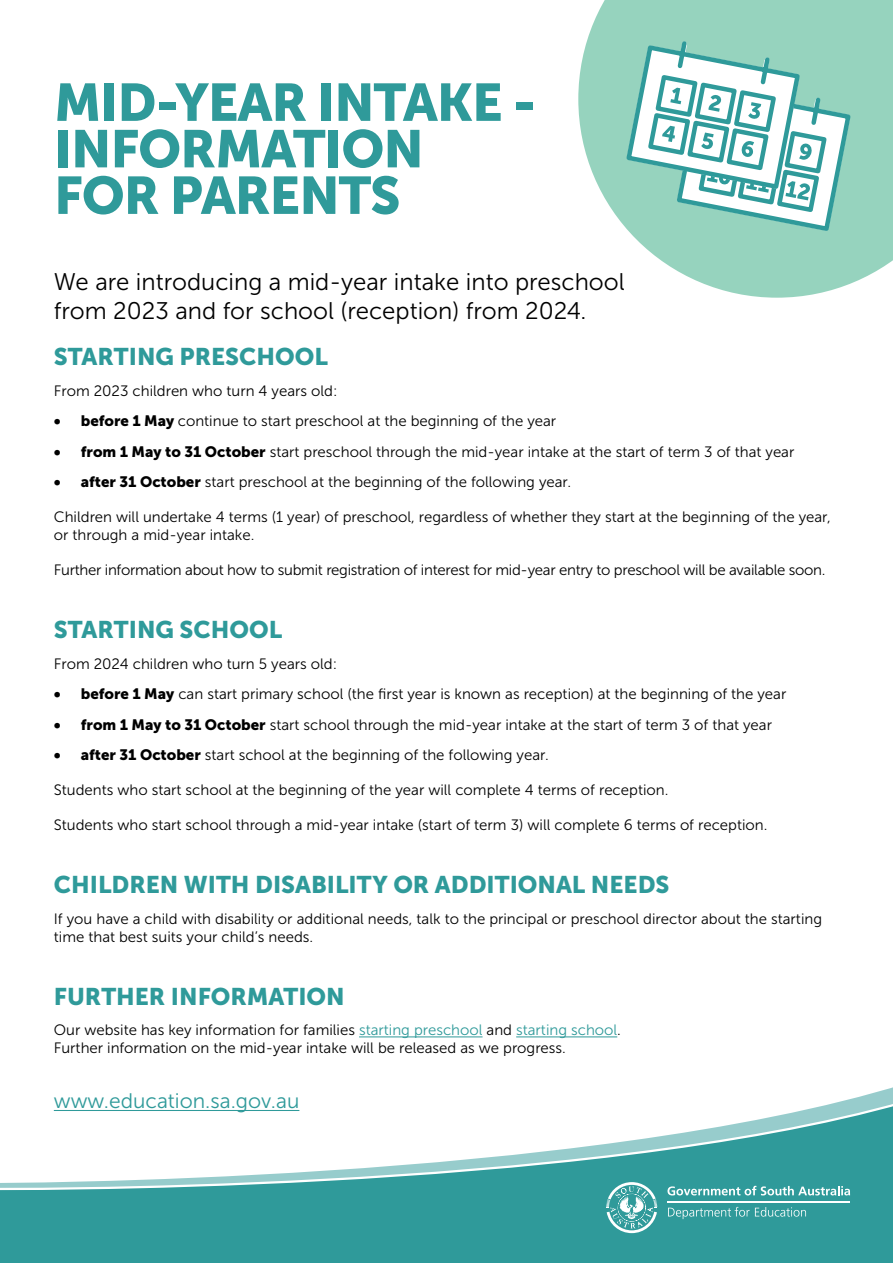
<style>
.page{position:relative;width:893px;height:1263px;background:#fff}
.page>*{position:absolute;margin:0;border:0;box-sizing:border-box;transform-origin:0 0}
.t1{font:52.5px/46.5px "Museo Sans 900";letter-spacing:-.02em;color:#2f9a9a}
.t2{font:24px "Museo Sans 900";color:#2f9a9a}
.t3{font:24px/28.8px "Museo Sans 300";color:#000}
.t4{font:21px "Museo Sans 300";color:#2f9a9a}
.t5{font:15px/18px "Museo Sans 300";color:#000}
.t6{font:15px "Museo Sans 300";letter-spacing:-.02em;color:#000}
.s1{font-family:"Museo Sans 900"}
.s2{color:#2f9a9a}
</style>
<div class="page">
<svg style="left:578px;top:0;width:315px;height:298px;fill:#96d3be"></svg>
<div style="left:0;top:1194px;width:893px;height:69px;background:#2f9a9a"></div>
<svg style="left:0;top:1099px;width:893px;height:95px"></svg>
<svg style="left:668px;top:1207px;width:138px;height:12px;background:#52aaaa"></svg>
<hr style="left:667px;top:1201px;width:183px;height:2px;background:#fff">
<svg style="left:667px;top:1186px;width:183px;height:9px"></svg>
<svg style="left:606px;top:1182px;width:51px;height:51px"></svg>
<hr style="left:359px;top:1036px;width:124px;height:1px;background:#2f9a9a">
<hr style="left:516px;top:1036px;width:101px;height:1px;background:#2f9a9a">
<hr style="left:54px;top:1110px;width:245px;height:1px;background:#2f9a9a">
<svg style="left:623px;top:38px;width:230px;height:196px"></svg>
<h1 class="t1" style="left:54px;top:79px;width:484px">MID-YEAR INTAKE -<br>INFORMATION<br>FOR PARENTS</h1>
<h2 class="t3" style="left:54px;top:268px;width:572px">We are introducing a mid-year intake into preschool from 2023 and for school (reception) from 2024.</h2>
<h2 class="t2" style="left:54px;top:343px;width:276px">STARTING PRESCHOOL</h2>
<p class="t5" style="left:54px;top:381px;width:285px">From 2023 children who turn 4 years old:</p>
<p class="t5" style="left:54px;top:412px;width:504px"><span class="s1">• before 1 May</span> continue to start preschool at the beginning of the year</p>
<p class="t5" style="left:54px;top:442px;width:742px"><span class="s1">• from 1 May to 31 October</span> start preschool through the mid-year intake at the start of term 3 of that year</p>
<p class="t5" style="left:54px;top:473px;width:519px"><span class="s1">• after 31 October</span> start preschool at the beginning of the following year.</p>
<p class="t5" style="left:54px;top:508px;width:778px">Children will undertake 4 terms (1 year) of preschool, regardless of whether they start at the beginning of the year, or through a mid-year intake.</p>
<p class="t6" style="left:54px;top:562px;width:773px">Further information about how to submit registration of interest for mid-year entry to preschool will be available soon.</p>
<h2 class="t2" style="left:54px;top:616px;width:230px">STARTING SCHOOL</h2>
<p class="t5" style="left:54px;top:655px;width:285px">From 2024 children who turn 5 years old:</p>
<p class="t5" style="left:54px;top:685px;width:734px"><span class="s1">• before 1 May</span> can start primary school (the first year is known as reception) at the beginning of the year</p>
<p class="t5" style="left:54px;top:716px;width:720px"><span class="s1">• from 1 May to 31 October</span> start school through the mid-year intake at the start of term 3 of that year</p>
<p class="t5" style="left:54px;top:746px;width:496px"><span class="s1">• after 31 October</span> start school at the beginning of the following year.</p>
<p class="t5" style="left:54px;top:781px;width:616px">Students who start school at the beginning of the year will complete 4 terms of reception.</p>
<p class="t5" style="left:54px;top:816px;width:715px">Students who start school through a mid-year intake (start of term 3) will complete 6 terms of reception.</p>
<h2 class="t2" style="left:54px;top:871px;width:617px">CHILDREN WITH DISABILITY OR ADDITIONAL NEEDS</h2>
<p class="t5" style="left:54px;top:910px;width:770px">If you have a child with disability or additional needs, talk to the principal or preschool director about the starting time that best suits your child’s needs.</p>
<h2 class="t2" style="left:54px;top:982px;width:292px">FURTHER INFORMATION</h2>
<p class="t5" style="left:54px;top:1021px;width:569px">Our website has key information for families <span class="s2">starting preschool</span> and <span class="s2">starting school</span>.<br>Further information on the mid-year intake will be released as we progress.</p>
<h3 class="t4" style="left:54px;top:1090px;width:247px">www.education.sa.gov.au</h3>
</div>
